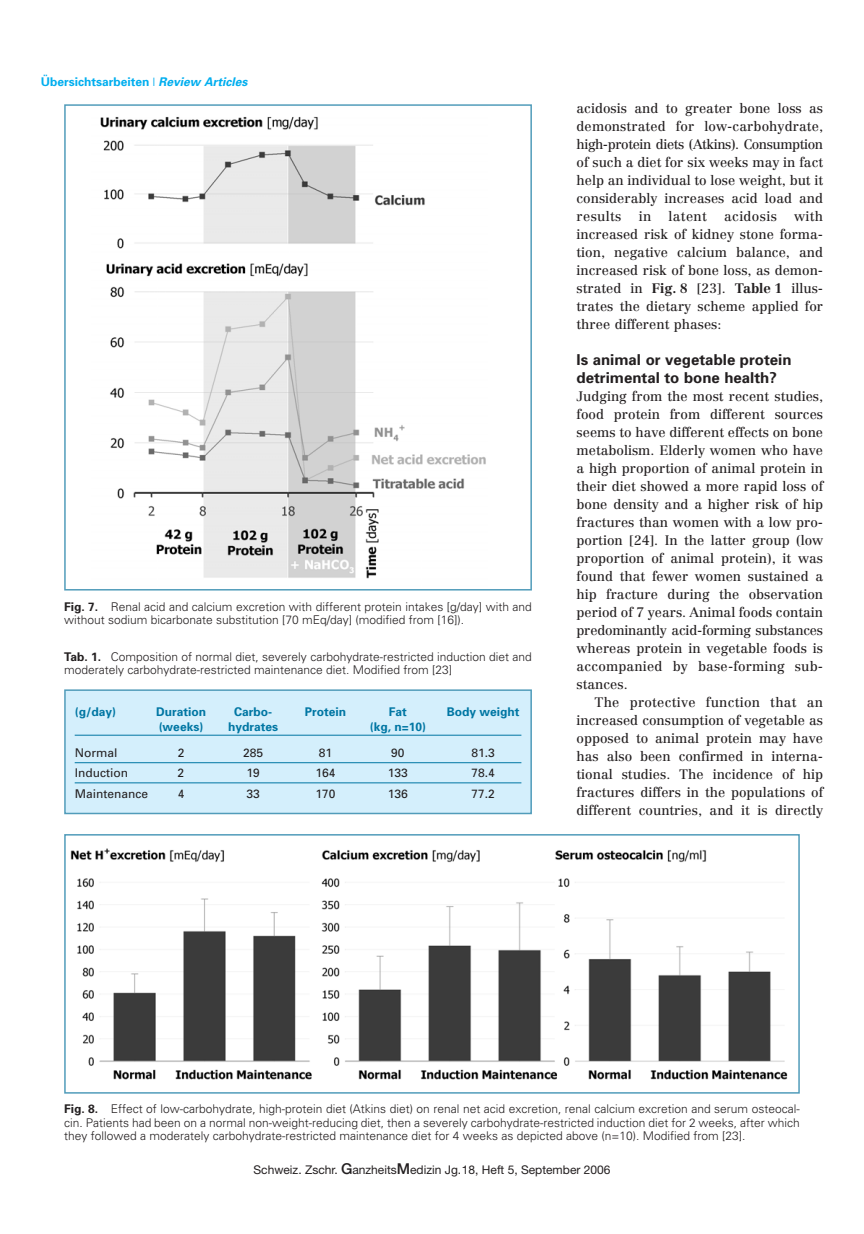
<style>
.page{position:relative;width:864px;height:1234px;background:#fff}
.page>*{position:absolute;margin:0;border:0;box-sizing:border-box;transform-origin:0 0}
.t1{font:700 15px/18px "Univers";color:#231f20}
.t2{font:13.5px/18px "Centennial";color:#231f20;text-align:justify}
.t3{font:13.5px "Centennial";letter-spacing:.025em;color:#231f20}
.t4{font:300 12px/13.5px "Univers";color:#231f20}
.t5{font:700 12px "Univers";color:#0076a3}
.t6{font:12px "Univers";color:#231f20}
.t7{font:12px "Helvetica Neue";color:#231f20}
.t8{font:700 12px "Univers";color:#00aeef}
.s1{font-style:italic}
.s2{font-weight:700}
.s3{font-weight:500;font-size:15px}
</style>
<div class="page">
<div style="left:65px;top:690px;width:466px;height:123px;background:#d4effc"></div>
<hr style="left:75px;top:734px;width:446px;height:1px;background:#0076a3">
<hr style="left:75px;top:762px;width:446px;height:1px;background:#0076a3">
<hr style="left:75px;top:782px;width:446px;height:1px;background:#0076a3">
<div style="left:64px;top:689px;width:468px;height:125px;border:2px solid #519cba"></div>
<img style="left:100px;top:116px;width:386px;height:463px">
<div style="left:64px;top:104px;width:468px;height:486px;border:2px solid #519cba"></div>
<img style="left:70px;top:848px;width:718px;height:232px">
<div style="left:64px;top:833px;width:736px;height:260px;border:2px solid #519cba"></div>
<p class="t8" style="left:41px;top:77px;width:211px">Übersichtsarbeiten ❘ <span class="s1">Review Articles</span></p>
<p class="t4" style="left:64px;top:600px;width:469px"><span class="s2">Fig. 7.</span> Renal acid and calcium excretion with different protein intakes [g/day] with and without sodium bicarbonate substitution [70 mEq/day] (modified from [16]).</p>
<p class="t4" style="left:64px;top:650px;width:469px"><span class="s2">Tab. 1.</span> Composition of normal diet, severely carbohydrate-restricted induction diet and moderately carbohydrate-restricted maintenance diet. Modified from [23]</p>
<p class="t5" style="left:75px;top:707px;width:43px">(g/day)</p>
<p class="t5" style="left:156px;top:707px;width:51px">Duration</p>
<p class="t5" style="left:234px;top:707px;width:39px">Carbo-</p>
<p class="t5" style="left:305px;top:707px;width:43px">Protein</p>
<p class="t5" style="left:389px;top:707px;width:20px">Fat</p>
<p class="t5" style="left:447px;top:707px;width:74px">Body weight</p>
<p class="t5" style="left:159px;top:722px;width:46px">(weeks)</p>
<p class="t5" style="left:228px;top:722px;width:52px">hydrates</p>
<p class="t5" style="left:370px;top:722px;width:58px">(kg, n=10)</p>
<p class="t6" style="left:75px;top:748px;width:44px">Normal</p>
<p class="t6" style="left:178px;top:748px;width:8px">2</p>
<p class="t6" style="left:243px;top:748px;width:22px">285</p>
<p class="t6" style="left:319px;top:748px;width:15px">81</p>
<p class="t6" style="left:391px;top:748px;width:15px">90</p>
<p class="t6" style="left:472px;top:748px;width:25px">81.3</p>
<p class="t6" style="left:75px;top:768px;width:55px">Induction</p>
<p class="t6" style="left:178px;top:768px;width:8px">2</p>
<p class="t6" style="left:247px;top:768px;width:15px">19</p>
<p class="t6" style="left:316px;top:768px;width:22px">164</p>
<p class="t6" style="left:388px;top:768px;width:22px">133</p>
<p class="t6" style="left:472px;top:768px;width:25px">78.4</p>
<p class="t6" style="left:75px;top:788px;width:75px">Maintenance</p>
<p class="t6" style="left:178px;top:788px;width:8px">4</p>
<p class="t6" style="left:247px;top:788px;width:15px">33</p>
<p class="t6" style="left:316px;top:788px;width:22px">170</p>
<p class="t6" style="left:388px;top:788px;width:22px">136</p>
<p class="t6" style="left:472px;top:788px;width:25px">77.2</p>
<p class="t2" style="left:577px;top:100px;width:248px">acidosis and to greater bone loss as demonstrated for low-carbohydrate, high-protein diets (Atkins). Consumption of such a diet for six weeks may in fact help an individual to lose weight, but it considerably increases acid load and results</p>
<p class="t2" style="left:577px;top:208px;width:248px;text-indent:218px">with increased risk of kidney stone forma&shy;tion, negative calcium balance, and increased risk of bone loss, as demon&shy;strated in <span class="s2">Fig. 8</span> [23]. <span class="s2">Table 1</span> illus&shy;trates the dietary scheme applied for three different phases:</p>
<p class="t1" style="left:577px;top:352px;width:217px">Is animal or vegetable protein detrimental to bone health?</p>
<p class="t2" style="left:577px;top:388px;width:248px">Judging from the most recent studies, food protein from different sources seems to have different effects on bone metabolism. Elderly women who have a high proportion of animal protein in their diet showed a more rapid loss of bone density and a higher risk of hip fractures than women with a low pro&shy;portion [24]. In the latter group (low proportion of animal protein), it was found that fewer women sustained a hip fracture during the observation period of 7 years. Animal foods contain predominantly acid-forming substances whereas protein in vegetable foods is accompanied by base-forming sub&shy;stances.</p>
<p class="t2" style="left:577px;top:694px;width:248px;text-indent:18px">The protective function that an increased consumption of vegetable as opposed to animal protein may have has also been confirmed in interna&shy;tional studies. The incidence of hip fractures differs in the populations of different countries, and it is directly</p>
<p class="t2" style="left:639px;top:208px;width:14px">in</p>
<p class="t2" style="left:669px;top:208px;width:40px">latent</p>
<p class="t3" style="left:724px;top:210px;width:54px">acidosis</p>
<p class="t4" style="left:64px;top:1102px;width:737px;text-align:justify"><span class="s2">Fig. 8.</span> Effect of low-carbohydrate, high-protein diet (Atkins diet) on renal net acid excretion, renal calcium excretion and serum osteocal&shy;cin. Patients had been on a normal non-weight-reducing diet, then a severely carbohydrate-restricted induction diet for 2 weeks, after which they followed a moderately carbohydrate-restricted maintenance diet for 4 weeks as depicted above (n=10). Modified from [23].</p>
<p class="t7" style="left:254px;top:1165px;width:358px">Schweiz. Zschr. <span class="s3">G</span>anzheits<span class="s3">M</span>edizin Jg.18, Heft 5, September 2006</p>
</div>
